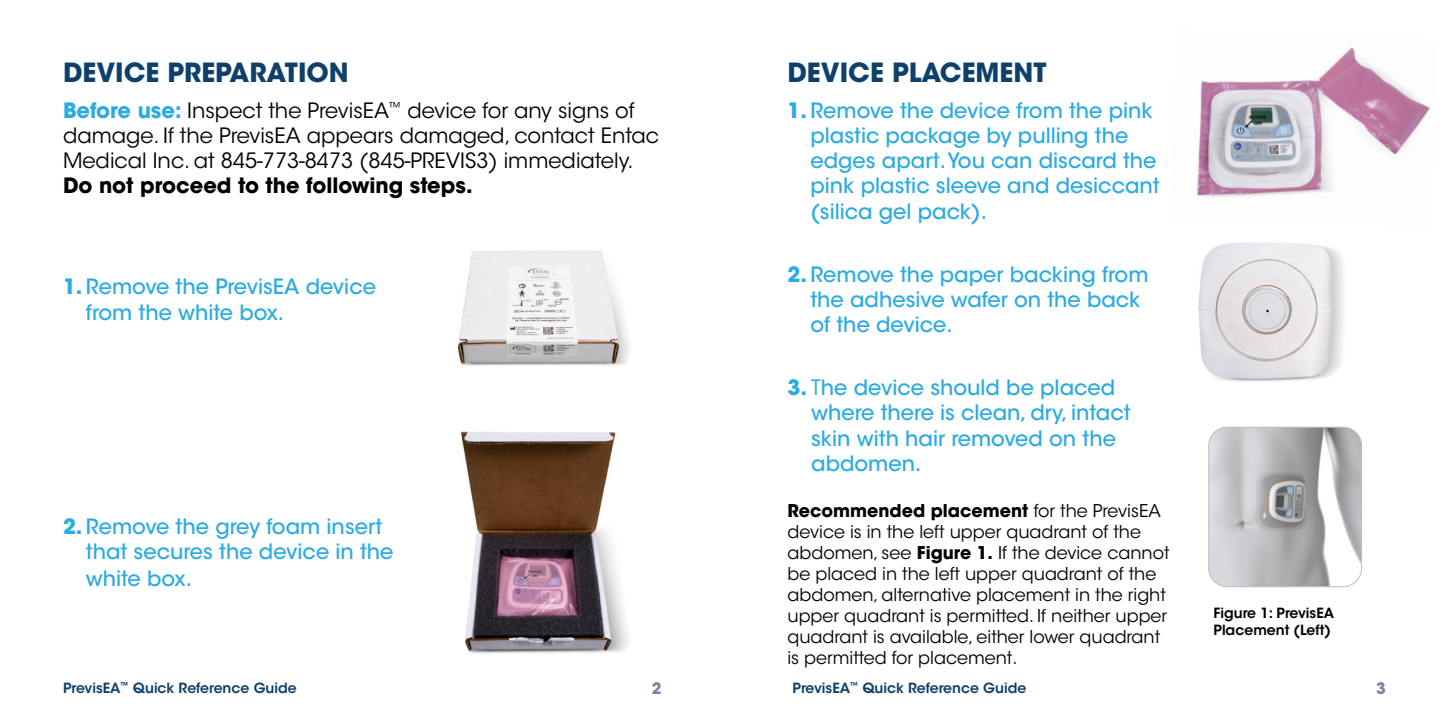
<style>
.page{position:relative;width:1449px;height:725px;background:#fff}
.page>*{position:absolute;margin:0;border:0;box-sizing:border-box;transform-origin:0 0}
.Subhead{font:700 26.25px "ITC Avant Garde Std";color:#0f406a}
.Normal_text{font:700 26.25px "ITC Avant Garde Std";color:#0f406a}
.Normal_text-2{font:500 21px/25.2px "ITC Avant Garde Std";color:#2cabe1}
.Normal_text-3{font:21px/25.2px "ITC Avant Garde Std";color:#000}
.Normal_text-4{font:17.5px/21px "ITC Avant Garde Std";color:#000}
.t1{font:700 15.75px "ITC Avant Garde Std";color:#7b84a1}
.t2{font:600 14px "ITC Avant Garde Std";color:#0f406a}
.Normal_text-5{font:600 14px/16.8px "ITC Avant Garde Std";color:#000}
.s1{font-weight:700;color:#2cabe1}
.s2{font-weight:700}
.s3{font-weight:400}
</style>
<div class="page">
<img style="left:458px;top:250px;width:171px;height:116px">
<img style="left:460px;top:431px;width:168px;height:223px">
<img style="left:1196px;top:47px;width:234px;height:150px">
<img style="left:1198px;top:242px;width:146px;height:140px">
<img style="left:1210px;top:427px;width:152px;height:159px">
<div style="left:1208px;top:427px;width:154px;height:160px;border:1px solid #bbbdc0;border-radius:18px"></div>
<p class="Subhead" style="left:63px;top:56px;width:287px">DEVICE PREPARATION</p>
<p class="Normal_text-3" style="left:63px;top:98px;width:598px"><span class="s1">Before use:</span> Inspect the PrevisEA<sup>™</sup> device for any signs of damage. If the PrevisEA appears damaged, contact Entac Medical Inc. at 845-773-8473 (845-PREVIS3) immediately.<br><span class="s2">Do not proceed to the following steps.</span></p>
<p class="Normal_text-2" style="left:86px;top:274px;width:292px;text-indent:-23px"><span class="s2">1.</span> Remove the PrevisEA device from the white box.</p>
<p class="Normal_text-2" style="left:86px;top:513px;width:309px;text-indent:-23px"><span class="s2">2.</span> Remove the grey foam insert that secures the device in the</p>
<p class="Normal_text-2" style="left:86px;top:566px;width:108px">white box.</p>
<p class="Normal_text" style="left:788px;top:56px;width:260px">DEVICE PLACEMENT</p>
<p class="Normal_text-2" style="left:810px;top:98px;width:351px;text-indent:-23px"><span class="s2">1.</span> Remove the device from the pink plastic package by pulling the edges apart. You can discard the pink plastic sleeve and desiccant (silica gel pack).</p>
<p class="Normal_text-2" style="left:810px;top:261px;width:340px;text-indent:-23px"><span class="s2">2.</span> Remove the paper backing from the adhesive wafer on the back of the device.</p>
<p class="Normal_text-2" style="left:811px;top:375px;width:321px;text-indent:-24px"><span class="s2">3.</span> <span class="s3">T</span>he device should be placed where there is clean, dry, intact skin with hair removed on the abdomen.</p>
<p class="Normal_text-4" style="left:788px;top:500px;width:384px"><span class="s2">Recommended placement</span> for the PrevisEA device is in the left upper quadrant of the abdomen, see <span class="s2">Figure 1.</span> If the device cannot be placed in the left upper quadrant of the abdomen, alternative placement in the right upper quadrant is permitted. If neither upper quadrant is available, either lower quadrant is permitted for placement.</p>
<p class="Normal_text-5" style="left:1214px;top:604px;width:122px">Figure 1: PrevisEA<br>Placement (Left)</p>
<p class="t2" style="left:63px;top:679px;width:235px">PrevisEA<sup>™</sup> Quick Reference Guide</p>
<p class="t1" style="left:652px;top:678px;width:11px">2</p>
<p class="t1" style="left:1376px;top:678px;width:11px">3</p>
<p class="t2" style="left:793px;top:679px;width:235px">PrevisEA<sup>™</sup> Quick Reference Guide</p>
</div>
